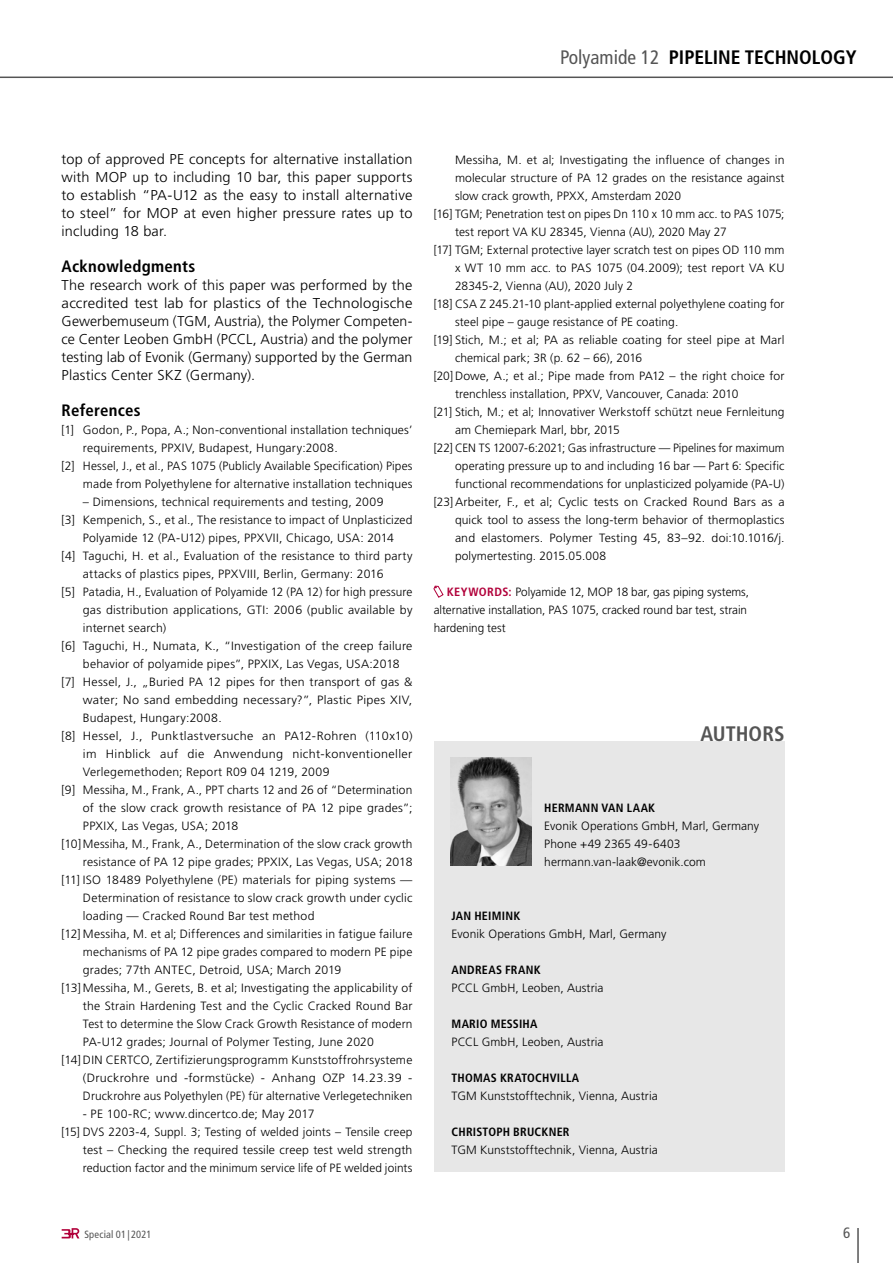
<style>
.page{position:relative;width:893px;height:1263px;background:#fff}
.page>*{position:absolute;margin:0;border:0;box-sizing:border-box;transform-origin:0 0}
.Subline_1__Stufe{font:700 condensed 21px "Frutiger LT Pro";color:#555}
.t1{font:700 condensed 19.5px "Frutiger LT Pro";color:#000}
.Subline_1__Stufe-2{font:700 condensed 16.5px "Frutiger LT Pro";letter-spacing:.015em;color:#000}
.t2{font:condensed 15px "Frutiger LT Pro";color:#555}
.Fliesstext{font:300 14.25px/18px "Frutiger LT Pro";letter-spacing:.01em;color:#000;text-align:justify}
.Kontakt_Kurzbericht{font:300 12px/18px "Frutiger LT Pro";letter-spacing:.01em;color:#000;text-align:justify}
.Autoren{font:300 12px "Frutiger LT Pro";letter-spacing:.005em;color:#000}
.Autoren-2{font:700 condensed 12px "Frutiger LT Pro";letter-spacing:.02em;color:#000}
.t3{font:condensed 10.5px "Frutiger LT Pro";letter-spacing:.01em;color:#555}
.s1{font-weight:400;color:#555}
.s2{font-weight:700;font-stretch:condensed;color:#b1003a}
</style>
<div class="page">
<svg style="left:62px;top:1228px;width:17px;height:10px"></svg>
<hr style="left:857px;top:1228px;width:2px;height:35px;background:#555">
<hr style="left:0;top:77px;width:893px;height:1px;background:#555">
<svg style="left:433px;top:586px;width:10px;height:12px"></svg>
<div style="left:434px;top:741px;width:350px;height:431px;background:#e7e7e7"></div>
<img style="left:451px;top:758px;width:81px;height:108px">
<h2 class="t1" style="left:560px;top:46px;width:298px"><span class="s1">Polyamide 12</span> PIPELINE TECHNOLOGY</h2>
<p class="Fliesstext" style="left:62px;top:150px;width:352px">top of approved PE concepts for alternative installation with MOP up to including 10 bar, this paper supports to establish “PA-U12 as the easy to install alternative to steel” for MOP at even higher pressure rates up to including 18 bar.</p>
<p class="Subline_1__Stufe-2" style="left:62px;top:256px;width:135px">Acknowledgments</p>
<p class="Fliesstext" style="left:62px;top:276px;width:352px">The research work of this paper was performed by the accredited test lab for plastics of the Technologische Gewerbemuseum (TGM, Austria), the Polymer Competen&shy;ce Center Leoben GmbH (PCCL, Austria) and the polymer testing lab of Evonik (Germany) supported by the German Plastics Center SKZ (Germany).</p>
<p class="Subline_1__Stufe-2" style="left:62px;top:400px;width:81px">References</p>
<p class="Kontakt_Kurzbericht" style="left:83px;top:420px;width:331px;text-indent:-21px">[1] Godon, P., Popa, A.; Non-conventional installation techniques’ requirements, PPXIV, Budapest, Hungary:2008.</p>
<p class="Kontakt_Kurzbericht" style="left:62px;top:456px;width:352px;text-align:right">[2] Hessel, J., et al., PAS 1075 (Publicly Available Specification) Pipes made from Polyethylene for alternative installation techniques</p>
<p class="Kontakt_Kurzbericht" style="left:83px;top:492px;width:302px">– Dimensions, technical requirements and testing, 2009</p>
<p class="Kontakt_Kurzbericht" style="left:62px;top:510px;width:352px;text-align:center">[3] Kempenich, S., et al., The resistance to impact of Unplasticized<br>Polyamide 12 (PA-U12) pipes, PPXVII, Chicago, USA: 2014</p>
<p class="Kontakt_Kurzbericht" style="left:83px;top:546px;width:331px;text-indent:-21px">[4] Taguchi, H. et al., Evaluation of the resistance to third party attacks of plastics pipes, PPXVIII, Berlin, Germany: 2016</p>
<p class="Kontakt_Kurzbericht" style="left:83px;top:582px;width:331px;text-indent:-21px">[5] Patadia, H., Evaluation of Polyamide 12 (PA 12) for high pressure gas distribution applications, GTI: 2006 (public available by internet search)</p>
<p class="Kontakt_Kurzbericht" style="left:83px;top:636px;width:331px;text-indent:-21px">[6] Taguchi, H., Numata, K., “Investigation of the creep failure behavior of polyamide pipes”, PPXIX, Las Vegas, USA:2018</p>
<p class="Kontakt_Kurzbericht" style="left:83px;top:672px;width:331px;text-indent:-21px">[7] Hessel, J., „Buried PA 12 pipes for then transport of gas &amp; water; No sand embedding necessary?”, Plastic Pipes XIV, Budapest, Hungary:2008.</p>
<p class="Kontakt_Kurzbericht" style="left:83px;top:726px;width:331px;text-indent:-21px">[8] Hessel, J., Punktlastversuche an PA12-Rohren (110x10) im Hinblick auf die Anwendung nicht-konventioneller Verlegemethoden; Report R09 04 1219, 2009</p>
<p class="Kontakt_Kurzbericht" style="left:83px;top:780px;width:331px;text-indent:-21px">[9] Messiha, M., Frank, A., PPT charts 12 and 26 of “Determination of the slow crack growth resistance of PA 12 pipe grades”; PPXIX, Las Vegas, USA; 2018</p>
<p class="Kontakt_Kurzbericht" style="left:62px;top:834px;width:352px;text-align:right">[10]Messiha, M., Frank, A., Determination of the slow crack growth resistance of PA 12 pipe grades; PPXIX, Las Vegas, USA; 2018</p>
<p class="Kontakt_Kurzbericht" style="left:83px;top:870px;width:331px;text-indent:-21px">[11] ISO 18489 Polyethylene (PE) materials for piping systems — Determination of resistance to slow crack growth under cyclic loading — Cracked Round Bar test method</p>
<p class="Kontakt_Kurzbericht" style="left:83px;top:924px;width:331px;text-indent:-21px">[12] Messiha, M. et al; Differences and similarities in fatigue failure mechanisms of PA 12 pipe grades compared to modern PE pipe grades; 77th ANTEC, Detroid, USA; March 2019</p>
<p class="Kontakt_Kurzbericht" style="left:83px;top:978px;width:331px;text-indent:-21px">[13] Messiha, M., Gerets, B. et al; Investigating the applicability of the Strain Hardening Test and the Cyclic Cracked Round Bar Test to determine the Slow Crack Growth Resistance of modern PA-U12 grades; Journal of Polymer Testing, June 2020</p>
<p class="Kontakt_Kurzbericht" style="left:83px;top:1050px;width:331px;text-indent:-21px">[14]DIN CERTCO, Zertifizierungsprogramm Kunststoffrohrsysteme (Druckrohre und -formstücke) - Anhang OZP 14.23.39 - Druckrohre aus Polyethylen (PE) für alternative Verlegetechniken</p>
<p class="Kontakt_Kurzbericht" style="left:83px;top:1104px;width:233px">- PE 100-RC; www.dincertco.de; May 2017</p>
<p class="Kontakt_Kurzbericht" style="left:83px;top:1122px;width:331px;text-indent:-21px">[15] DVS 2203-4, Suppl. 3; Testing of welded joints – Tensile creep test – Checking the required tessile creep test weld strength reduction factor and the minimum service life of PE welded joints</p>
<p class="Kontakt_Kurzbericht" style="left:455px;top:150px;width:331px">Messiha, M. et al; Investigating the influence of changes in molecular structure of PA 12 grades on the resistance against slow crack growth, PPXX, Amsterdam 2020</p>
<p class="Kontakt_Kurzbericht" style="left:455px;top:204px;width:331px;text-indent:-21px">[16] TGM; Penetration test on pipes Dn 110 x 10 mm acc. to PAS 1075; test report VA KU 28345, Vienna (AU), 2020 May 27</p>
<p class="Kontakt_Kurzbericht" style="left:455px;top:240px;width:331px;text-indent:-21px">[17] TGM; External protective layer scratch test on pipes OD 110 mm x WT 10 mm acc. to PAS 1075 (04.2009); test report VA KU 28345-2, Vienna (AU), 2020 July 2</p>
<p class="Kontakt_Kurzbericht" style="left:455px;top:294px;width:331px;text-indent:-21px">[18] CSA Z 245.21-10 plant-applied external polyethylene coating for steel pipe – gauge resistance of PE coating.</p>
<p class="Kontakt_Kurzbericht" style="left:455px;top:330px;width:331px;text-indent:-21px">[19] Stich, M.; et al; PA as reliable coating for steel pipe at Marl chemical park; 3R (p. 62 – 66), 2016</p>
<p class="Kontakt_Kurzbericht" style="left:455px;top:366px;width:331px;text-indent:-21px">[20]Dowe, A.; et al.; Pipe made from PA12 – the right choice for trenchless installation, PPXV, Vancouver, Canada: 2010</p>
<p class="Kontakt_Kurzbericht" style="left:455px;top:402px;width:331px;text-indent:-21px">[21] Stich, M.; et al; Innovativer Werkstoff schützt neue Fernleitung am Chemiepark Marl, bbr, 2015</p>
<p class="Kontakt_Kurzbericht" style="left:455px;top:438px;width:331px;text-indent:-21px">[22] CEN TS 12007-6:2021; Gas infrastructure — Pipelines for maximum operating pressure up to and including 16 bar — Part 6: Specific functional recommendations for unplasticized polyamide (PA-U)</p>
<p class="Kontakt_Kurzbericht" style="left:455px;top:492px;width:331px;text-indent:-21px">[23]Arbeiter, F., et al; Cyclic tests on Cracked Round Bars as a quick tool to assess the long-term behavior of thermoplastics and elastomers. Polymer Testing 45, 83–92. doi:10.1016/j. polymertesting. 2015.05.008</p>
<p class="Kontakt_Kurzbericht" style="left:434px;top:582px;width:317px;text-align:left;text-indent:13px"><span class="s2">KEYWORDS:</span> Polyamide 12, MOP 18 bar, gas piping systems, alternative installation, PAS 1075, cracked round bar test, strain hardening test</p>
<p class="Subline_1__Stufe" style="left:700px;top:722px;width:86px">AUTHORS</p>
<p class="Autoren-2" style="left:544px;top:800px;width:112px">HERMANN VAN LAAK</p>
<p class="Autoren" style="left:544px;top:818px;width:216px">Evonik Operations GmbH, Marl, Germany</p>
<p class="Autoren" style="left:544px;top:836px;width:138px">Phone +49 2365 49-6403</p>
<p class="Autoren" style="left:544px;top:854px;width:163px">hermann.van-laak@evonik.com</p>
<p class="Autoren-2" style="left:452px;top:908px;width:70px">JAN HEIMINK</p>
<p class="Autoren" style="left:452px;top:926px;width:216px">Evonik Operations GmbH, Marl, Germany</p>
<p class="Autoren-2" style="left:452px;top:962px;width:91px">ANDREAS FRANK</p>
<p class="Autoren" style="left:452px;top:980px;width:153px">PCCL GmbH, Leoben, Austria</p>
<p class="Autoren-2" style="left:452px;top:1016px;width:87px">MARIO MESSIHA</p>
<p class="Autoren" style="left:452px;top:1034px;width:153px">PCCL GmbH, Leoben, Austria</p>
<p class="Autoren-2" style="left:452px;top:1070px;width:129px">THOMAS KRATOCHVILLA</p>
<p class="Autoren" style="left:452px;top:1088px;width:208px">TGM Kunststofftechnik, Vienna, Austria</p>
<p class="Autoren-2" style="left:452px;top:1124px;width:119px">CHRISTOPH BRUCKNER</p>
<p class="Autoren" style="left:452px;top:1142px;width:208px">TGM Kunststofftechnik, Vienna, Austria</p>
<p class="t3" style="left:84px;top:1229px;width:68px">Special 01 | 2021</p>
<p class="t2" style="left:843px;top:1224px;width:9px">6</p>
</div>
